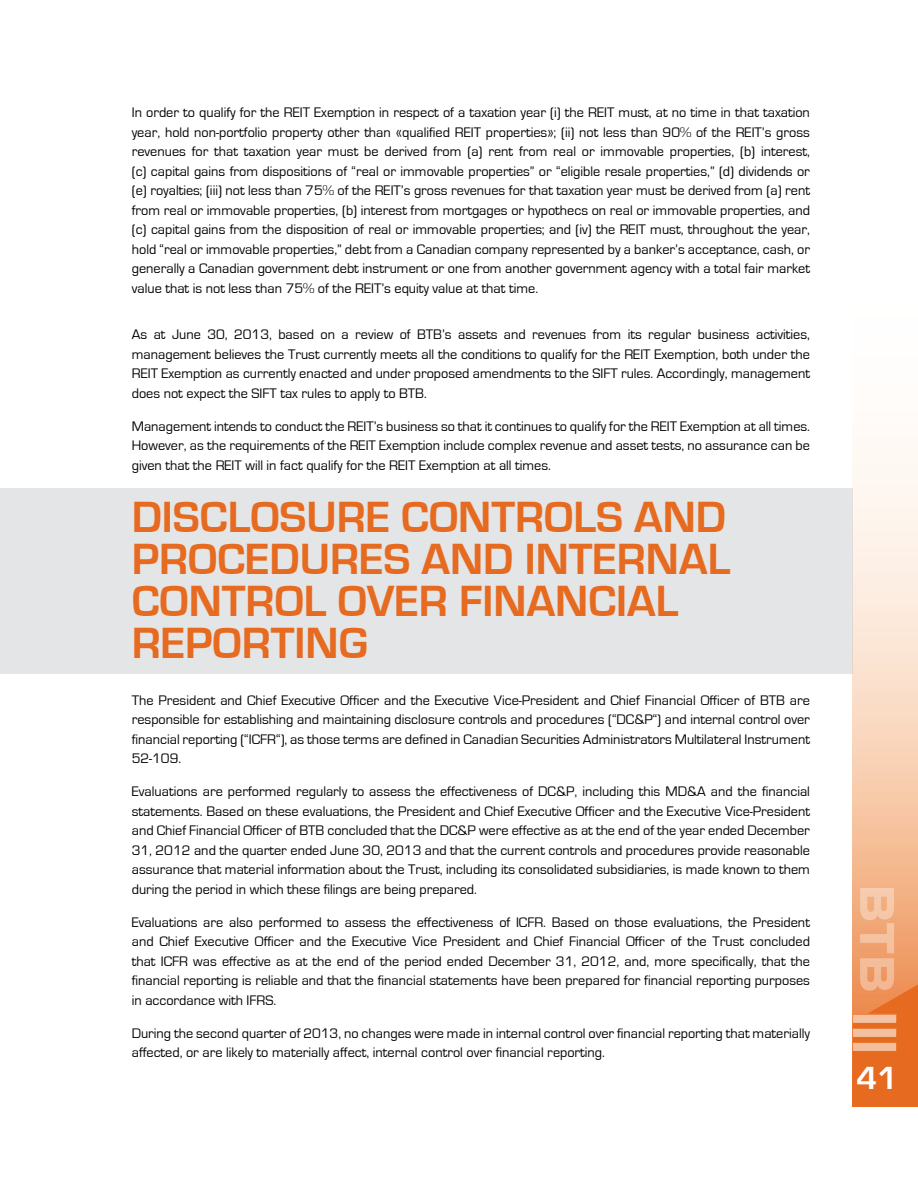
<style>
.page{position:relative;width:918px;height:1188px;background:#fff}
.page>*{position:absolute;margin:0;border:0;box-sizing:border-box;transform-origin:0 0}
.t1{font:700 45px/42px "Eurostile";color:#e66a1f}
.t2{font:700 33px "Eurostile";color:#fff}
.t3{font:14.25px/19.5px "Eurostile";color:#000;text-align:justify}
</style>
<div class="page">
<svg style="left:852px;top:454px;width:66px;height:653px"></svg>
<svg style="left:853px;top:888px;width:65px;height:218px"></svg>
<div style="left:0;top:488px;width:853px;height:186px;background:#e4e5e6"></div>
<p class="t3" style="left:132px;top:103px;width:680px">In order to qualify for the REIT Exemption in respect of a taxation year (i) the REIT must, at no time in that taxation year, hold non-portfolio property other than «qualified REIT properties»; (ii) not less than 90% of the REIT’s gross revenues for that taxation year must be derived from (a) rent from real or immovable properties, (b) interest, (c) capital gains from dispositions of “real or immovable properties” or “eligible resale properties,” (d) dividends or (e) royalties; (iii) not less than 75% of the REIT’s gross revenues for that taxation year must be derived from (a) rent from real or immovable properties, (b) interest from mortgages or hypothecs on real or immovable properties, and (c) capital gains from the disposition of real or immovable properties; and (iv) the REIT must, throughout the year, hold “real or immovable properties,” debt from a Canadian company represented by a banker’s acceptance, cash, or generally a Canadian government debt instrument or one from another government agency with a total fair market value that is not less than 75% of the REIT’s equity value at that time.</p>
<p class="t3" style="left:132px;top:325px;width:680px">As at June 30, 2013, based on a review of BTB’s assets and revenues from its regular business activities, management believes the Trust currently meets all the conditions to qualify for the REIT Exemption, both under the REIT Exemption as currently enacted and under proposed amendments to the SIFT rules. Accordingly, management does not expect the SIFT tax rules to apply to BTB.</p>
<p class="t3" style="left:132px;top:417px;width:680px">Management intends to conduct the REIT’s business so that it continues to qualify for the REIT Exemption at all times.<br>However, as the requirements of the REIT Exemption include complex revenue and asset tests, no assurance can be given that the REIT will in fact qualify for the REIT Exemption at all times.</p>
<h1 class="t1" style="left:132px;top:497px;width:600px">DISCLOSURE CONTROLS AND<br>PROCEDURES AND INTERNAL<br>CONTROL OVER FINANCIAL<br>REPORTING</h1>
<p class="t3" style="left:132px;top:691px;width:680px">The President and Chief Executive Officer and the Executive Vice-President and Chief Financial Officer of BTB are responsible for establishing and maintaining disclosure controls and procedures (“DC&amp;P“) and internal control over financial reporting (“ICFR“), as those terms are defined in Canadian Securities Administrators Multilateral Instrument 52-109.</p>
<p class="t3" style="left:132px;top:782px;width:680px">Evaluations are performed regularly to assess the effectiveness of DC&amp;P, including this MD&amp;A and the financial statements. Based on these evaluations, the President and Chief Executive Officer and the Executive Vice-President and Chief Financial Officer of BTB concluded that the DC&amp;P were effective as at the end of the year ended December 31, 2012 and the quarter ended June 30, 2013 and that the current controls and procedures provide reasonable assurance that material information about the Trust, including its consolidated subsidiaries, is made known to them during the period in which these filings are being prepared.</p>
<p class="t3" style="left:132px;top:913px;width:680px">Evaluations are also performed to assess the effectiveness of ICFR. Based on those evaluations, the President and Chief Executive Officer and the Executive Vice President and Chief Financial Officer of the Trust concluded that ICFR was effective as at the end of the period ended December 31, 2012, and, more specifically, that the financial reporting is reliable and that the financial statements have been prepared for financial reporting purposes in accordance with IFRS.</p>
<p class="t3" style="left:132px;top:1024px;width:680px">During the second quarter of 2013, no changes were made in internal control over financial reporting that materially affected, or are likely to materially affect, internal control over financial reporting.</p>
<h2 class="t2" style="left:856px;top:1060px;width:43px">41</h2>
</div>
